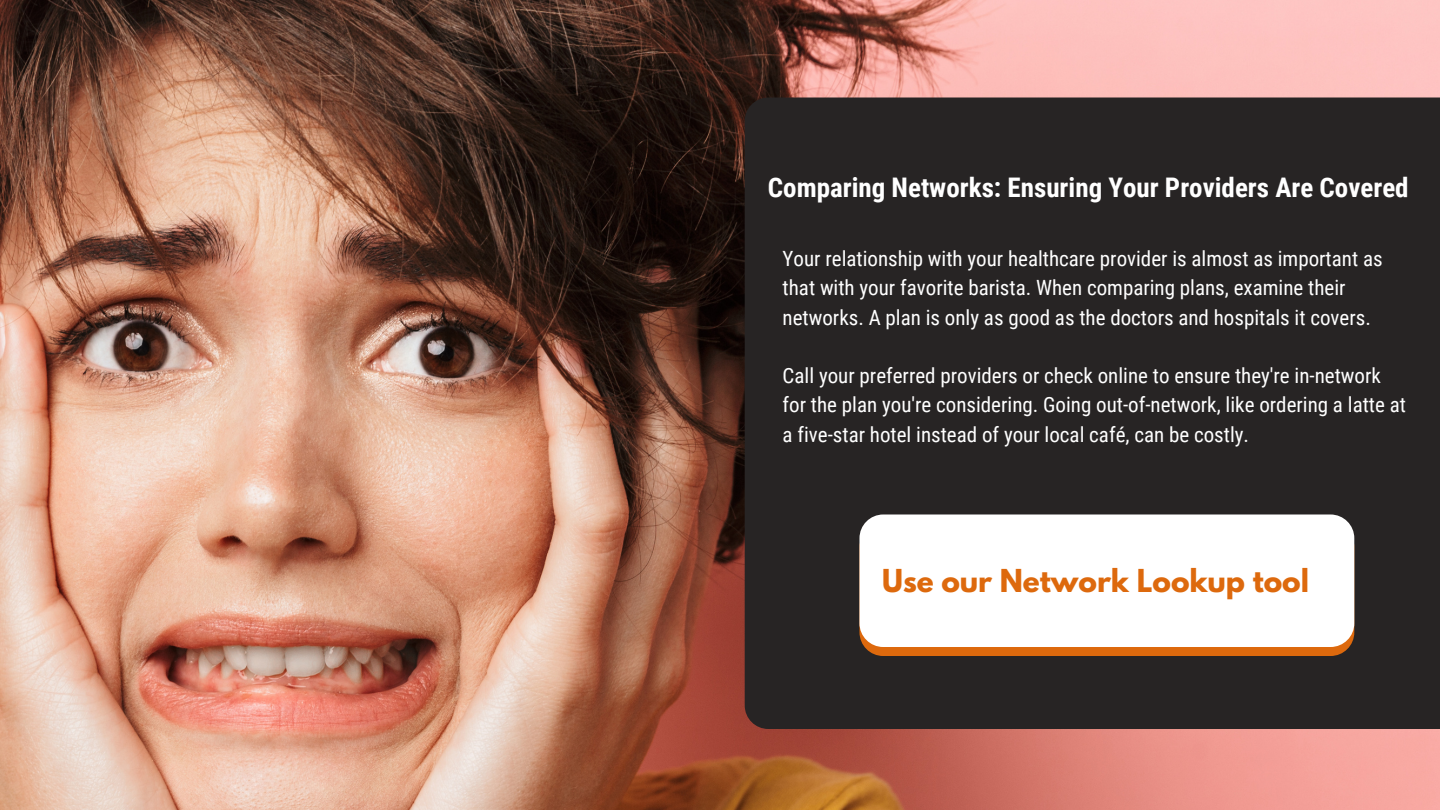
<style>
.page{position:relative;width:1440px;height:810px;background:#fff}
.page>*{position:absolute;margin:0;border:0;box-sizing:border-box;transform-origin:0 0}
.t1{font:700 28px "League Spartan";color:#dd690d}
.t2{font:700 27px "Roboto Condensed";color:#fff}
.t3{font:21px/29.2px "Roboto Condensed";color:#fff}
</style>
<div class="page">
<img style="left:0;top:0;width:1440px;height:810px">
<div style="left:745px;top:98px;width:695px;height:631px;background:#272424"></div>
<div style="left:859px;top:524px;width:495px;height:132px;background:#dd690d;border-radius:24px"></div>
<div style="left:859px;top:515px;width:495px;height:132px;background:#fff;border-radius:24px"></div>
<p class="t2" style="left:768px;top:172px;width:642px">Comparing Networks: Ensuring Your Providers Are Covered</p>
<p class="t3" style="left:783px;top:244px;width:601px">Your relationship with your healthcare provider is almost as important as that with your favorite barista. When comparing plans, examine their networks. A plan is only as good as the doctors and hospitals it covers.</p>
<p class="t3" style="left:783px;top:361px;width:625px">Call your preferred providers or check online to ensure they're in-network for the plan you're considering. Going out-of-network, like ordering a latte at a five-star hotel instead of your local café, can be costly.</p>
<p class="t1" style="left:882px;top:567px;width:428px">Use our Network Lookup tool</p>
</div>
